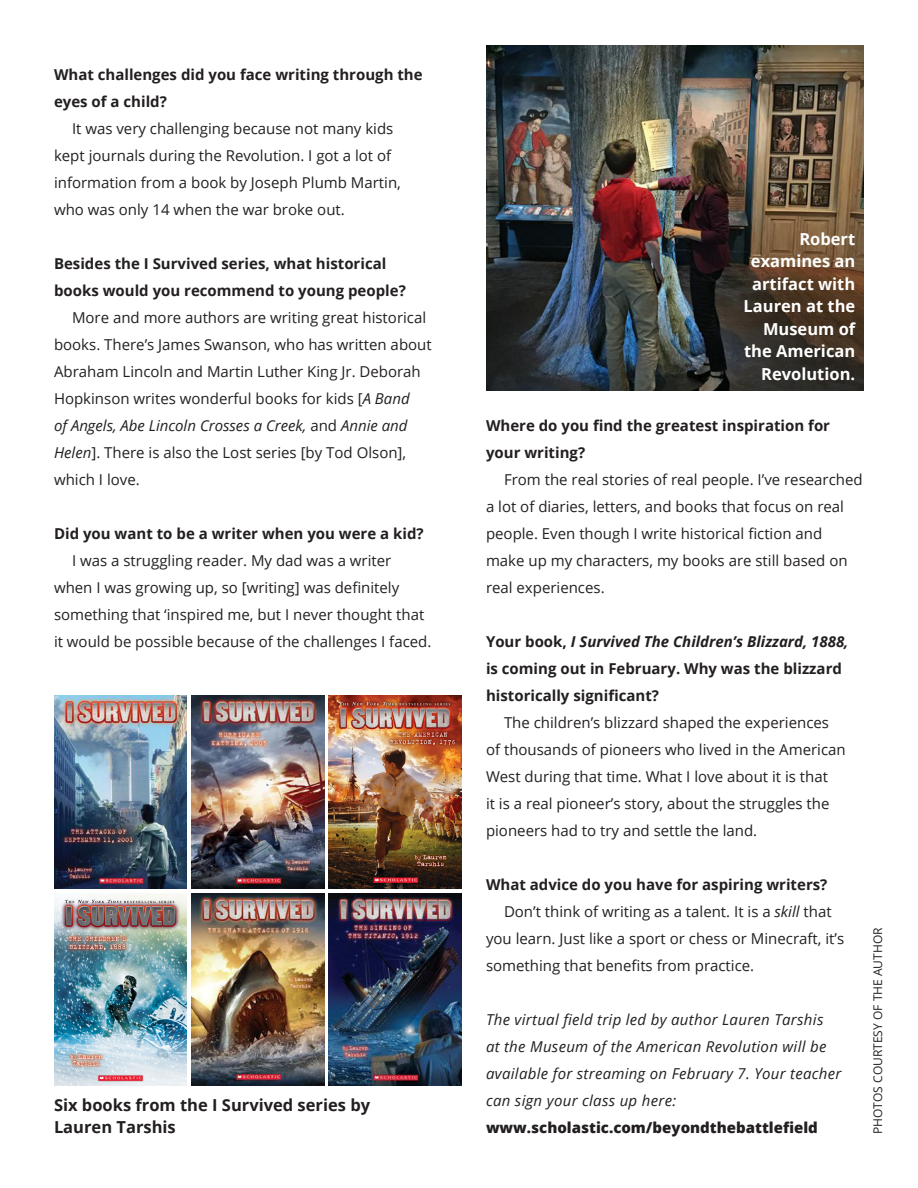
<style>
.page{position:relative;width:918px;height:1188px;background:#fff}
.page>*{position:absolute;margin:0;border:0;box-sizing:border-box;transform-origin:0 0}
.t1{font:700 16.5px/22.5px "Open Sans";color:#fff;text-align:right}
.t2{font:700 16.5px/22.5px "Open Sans";color:#231f20}
.t3{font:15px/27px "Open Sans";color:#231f20}
.t4{font:700 15px/27px "Open Sans";color:#231f20}
.t5{font:italic 15px/27px "Open Sans";letter-spacing:.02em;color:#231f20}
.t6{font:800 15px "Open Sans";color:#231f20}
.t7{font:12px "Open Sans";color:#231f20}
.s1{font-style:italic}
</style>
<div class="page">
<img style="left:486px;top:45px;width:378px;height:346px">
<img style="left:54px;top:696px;width:133px;height:192px">
<img style="left:54px;top:893px;width:133px;height:193px">
<img style="left:191px;top:696px;width:133px;height:192px">
<img style="left:191px;top:893px;width:133px;height:193px">
<img style="left:329px;top:696px;width:133px;height:192px">
<img style="left:329px;top:893px;width:133px;height:193px">
<p class="t4" style="left:54px;top:61px;width:370px">What challenges did you face writing through the eyes of a child?</p>
<p class="t3" style="left:54px;top:115px;width:348px;text-indent:18px">It was very challenging because not many kids kept journals during the Revolution. I got a lot of information from a book by Joseph Plumb Martin, who was only 14 when the war broke out.</p>
<p class="t4" style="left:54px;top:250px;width:353px">Besides the I Survived series, what historical books would you recommend to young people?</p>
<p class="t3" style="left:54px;top:304px;width:379px;text-indent:18px">More and more authors are writing great historical books. There’s James Swanson, who has written about Abraham Lincoln and Martin Luther King Jr. Deborah Hopkinson writes wonderful books for kids [<span class="s1">A Band<br>of Angels, Abe Lincoln Crosses a Creek,</span> and <span class="s1">Annie and Helen</span>]. There is also the Lost series [by Tod Olson], which I love.</p>
<p class="t4" style="left:54px;top:520px;width:371px">Did you want to be a writer when you were a kid?</p>
<p class="t3" style="left:54px;top:547px;width:379px;text-indent:18px">I was a struggling reader. My dad was a writer when I was growing up, so [writing] was definitely something that ‘inspired me, but I never thought that it would be possible because of the challenges I faced.</p>
<p class="t2" style="left:54px;top:1093px;width:318px">Six books from the I Survived series by<br>Lauren Tarshis</p>
<p class="t1" style="left:744px;top:227px;width:113px">Robert examines an artifact with<br>Lauren at the<br>Museum of the American<br>Revolution.</p>
<p class="t4" style="left:486px;top:412px;width:346px">Where do you find the greatest inspiration for your writing?</p>
<p class="t3" style="left:486px;top:466px;width:378px;text-indent:18px">From the real stories of real people. I’ve researched a lot of diaries, letters, and books that focus on real people. Even though I write historical fiction and make up my characters, my books are still based on real experiences.</p>
<p class="t4" style="left:486px;top:628px;width:364px">Your book, <span class="s1">I Survived The Children’s Blizzard, 1888, </span>is coming out in February. Why was the blizzard historically significant?</p>
<p class="t3" style="left:486px;top:709px;width:361px;text-indent:18px">The children’s blizzard shaped the experiences of thousands of pioneers who lived in the American West during that time. What I love about it is that<br>it is a real pioneer’s story, about the struggles the pioneers had to try and settle the land.</p>
<p class="t4" style="left:486px;top:871px;width:343px">What advice do you have for aspiring writers?</p>
<p class="t3" style="left:486px;top:898px;width:360px;text-indent:18px">Don’t think of writing as a talent. It is a <span class="s1">skill</span> that you learn. Just like a sport or chess or Minecraft, it’s something that benefits from practice.</p>
<p class="t5" style="left:486px;top:1005px;width:357px">The virtual field trip led by author Lauren Tarshis<br>at the Museum of the American Revolution will be available for streaming on February 7. Your teacher can sign your class up here:</p>
<p class="t6" style="left:486px;top:1116px;width:333px">www.scholastic.com/beyondthebattlefield</p>
<p class="t7" style="left:870px;top:1134px;width:208px;rotate:-90deg">PHOTOS COURTESY OF THE AUTHOR</p>
</div>
